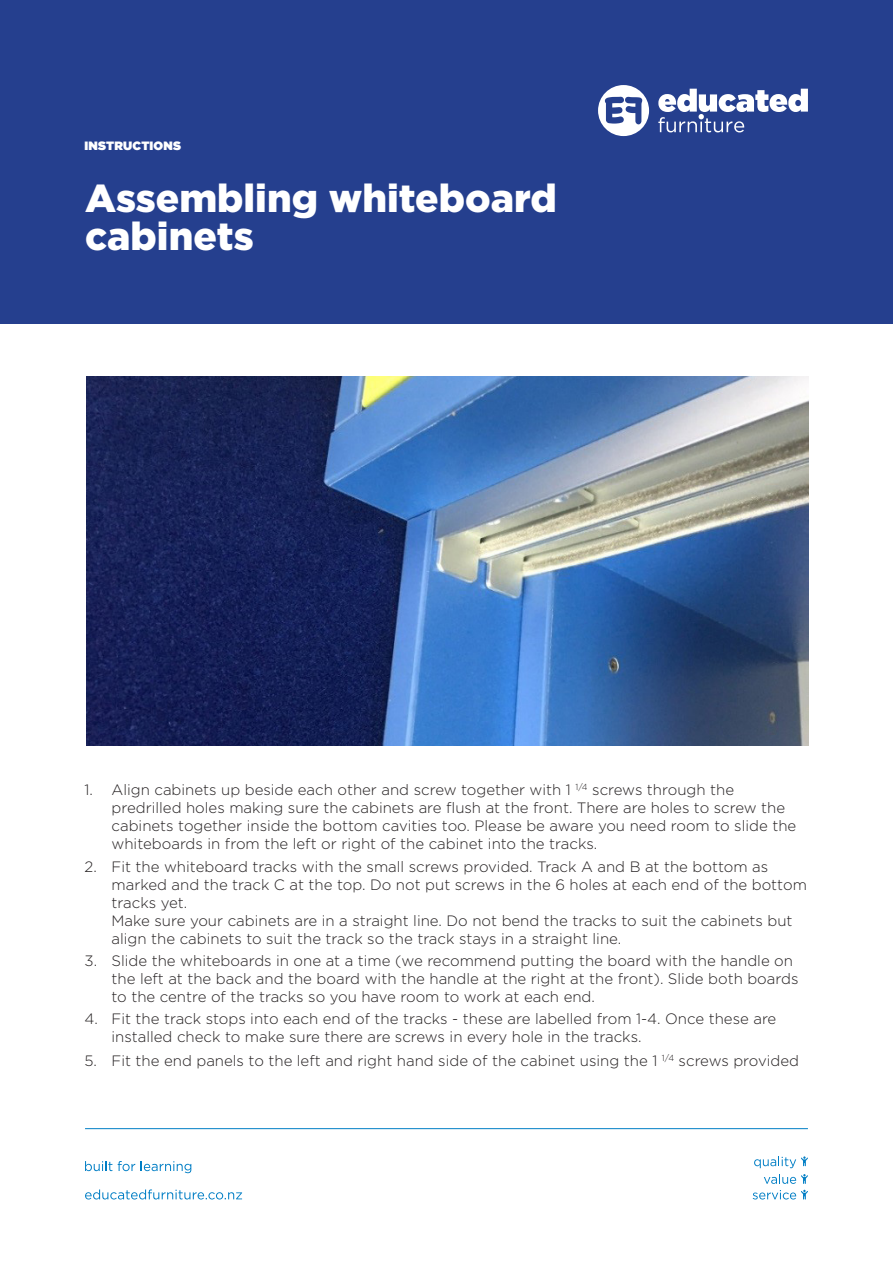
<style>
.page{position:relative;width:893px;height:1263px;background:#fff}
.page>*{position:absolute;margin:0;border:0;box-sizing:border-box;transform-origin:0 0}
.t1{font:900 39px/37.5px "Gotham";color:#fff}
.t2{font:300 15px/18px "Gotham";color:#231f20}
.t3{font:12px "Gotham Ultra";letter-spacing:.015em;color:#fff}
</style>
<div class="page">
<div style="left:0;top:0;width:893px;height:323px;background:#253f8e"></div>
<svg style="left:658px;top:89px;width:150px;height:43px"></svg>
<svg style="left:598px;top:85px;width:51px;height:51px"></svg>
<hr style="left:85px;top:1128px;width:723px;height:1px;background:#007ec5">
<svg style="left:85px;top:1161px;width:27px;height:10px"></svg>
<svg style="left:118px;top:1161px;width:17px;height:10px"></svg>
<svg style="left:141px;top:1161px;width:50px;height:12px"></svg>
<svg style="left:85px;top:1189px;width:157px;height:10px"></svg>
<svg style="left:754px;top:1156px;width:54px;height:12px"></svg>
<svg style="left:764px;top:1174px;width:44px;height:10px"></svg>
<svg style="left:753px;top:1190px;width:55px;height:9px"></svg>
<img style="left:86px;top:376px;width:722px;height:369px">
<p class="t3" style="left:85px;top:139px;width:98px">INSTRUCTIONS</p>
<p class="t1" style="left:85px;top:179px;width:473px">Assembling whiteboard cabinets</p>
<p class="t2" style="left:112px;top:781px;width:686px;text-indent:-27px">1. Align cabinets up beside each other and screw together with 1 <sup>1/4</sup> screws through the predrilled holes making sure the cabinets are flush at the front. There are holes to screw the cabinets together inside the bottom cavities too. Please be aware you need room to slide the whiteboards in from the left or right of the cabinet into the tracks.</p>
<p class="t2" style="left:112px;top:857px;width:697px;text-indent:-27px">2. Fit the whiteboard tracks with the small screws provided. Track A and B at the bottom as marked and the track C at the top. Do not put screws in the 6 holes at each end of the bottom tracks yet.<br>Make sure your cabinets are in a straight line. Do not bend the tracks to suit the cabinets but align the cabinets to suit the track so the track stays in a straight line.</p>
<p class="t2" style="left:112px;top:951px;width:688px;text-indent:-27px">3. Slide the whiteboards in one at a time (we recommend putting the board with the handle on the left at the back and the board with the handle at the right at the front). Slide both boards to the centre of the tracks so you have room to work at each end.</p>
<p class="t2" style="left:112px;top:1009px;width:666px;text-indent:-27px">4. Fit the track stops into each end of the tracks - these are labelled from 1-4. Once these are installed check to make sure there are screws in every hole in the tracks.</p>
<p class="t2" style="left:85px;top:1051px;width:716px">5. Fit the end panels to the left and right hand side of the cabinet using the 1 <sup>1/4</sup> screws provided</p>
</div>
